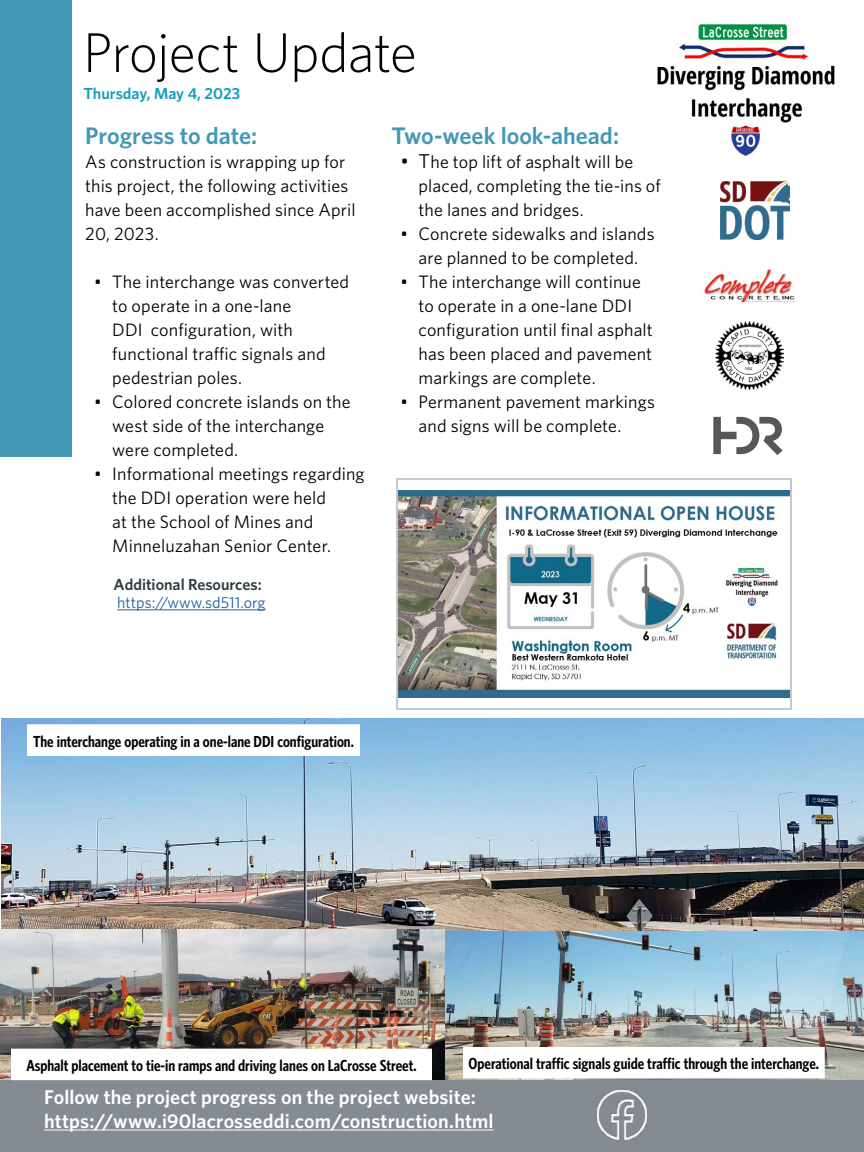
<style>
.page{position:relative;width:864px;height:1152px;background:#fff}
.page>*{position:absolute;margin:0;border:0;box-sizing:border-box;transform-origin:0 0}
.t1{font:300 56px "Whitney";letter-spacing:-.015em;color:#000}
.t2{font:600 24px "Whitney";color:#4298b5}
.t3{font:600 20px/24px "Whitney";letter-spacing:.005em;color:#fff}
.t4{font:18px/24px "Whitney";letter-spacing:.01em;color:#000}
.t5{font:600 16px "Whitney Condensed";color:#000}
.t6{font:16px "Whitney";color:#215e9e}
.t7{font:600 16px "Whitney";color:#303c42}
.t8{font:600 16px "Whitney";color:#129dc0}
.s1{font-size:20px}
</style>
<div class="page">
<div style="left:0;top:1080px;width:864px;height:72px;background:#848b91"></div>
<img style="left:1px;top:719px;width:863px;height:211px">
<img style="left:0;top:930px;width:864px;height:150px">
<img style="left:593px;top:1086px;width:58px;height:58px">
<div style="left:465px;top:1049px;width:358px;height:27px;background:#fff"></div>
<hr style="left:117px;top:609px;width:149px;height:1px;background:#215e9e">
<div style="left:13px;top:1051px;width:417px;height:27px;background:#fff"></div>
<div style="left:29px;top:726px;width:329px;height:28px;background:#fff"></div>
<div style="left:0;top:0;width:72px;height:457px;background:#4298b5"></div>
<img style="left:657px;top:23px;width:178px;height:134px">
<svg style="left:713px;top:417px;width:70px;height:38px"></svg>
<img style="left:704px;top:268px;width:91px;height:33px">
<img style="left:720px;top:180px;width:69px;height:60px">
<img style="left:716px;top:321px;width:68px;height:68px">
<img style="left:399px;top:491px;width:390px;height:206px">
<div style="left:396px;top:478px;width:396px;height:232px;border:2px solid #c5c8cb"></div>
<h1 class="t1" style="left:83px;top:15px;width:336px">Project Update</h1>
<p class="t8" style="left:84px;top:83px;width:158px">Thursday, May 4, 2023</p>
<h2 class="t2" style="left:85px;top:120px;width:173px">Progress to date:</h2>
<p class="t4" style="left:85px;top:149px;width:272px">As construction is wrapping up for this project, the following activities have been accomplished since April<br>20, 2023.</p>
<p class="t4" style="left:112px;top:269px;width:238px;text-indent:-18px">• The interchange was converted to operate in a one-lane<br>DDI configuration, with functional traffic signals and pedestrian poles.</p>
<p class="t4" style="left:112px;top:389px;width:240px;text-indent:-18px">• Colored concrete islands on the west side of the interchange were completed.</p>
<p class="t4" style="left:112px;top:461px;width:254px;text-indent:-18px">• Informational meetings regarding the DDI operation were held<br>at the School of Mines and<br>Minneluzahan Senior Center.</p>
<p class="t7" style="left:114px;top:574px;width:150px">Additional Resources:</p>
<p class="t6" style="left:117px;top:592px;width:150px">https://www.sd511.org</p>
<h2 class="t2" style="left:392px;top:120px;width:229px">Two-week look-ahead:</h2>
<p class="t4" style="left:419px;top:149px;width:244px;text-indent:-18px"><span class="s1">• T</span>he top lift of asphalt will be placed, completing the tie-ins of the lanes and bridges.</p>
<p class="t4" style="left:401px;top:221px;width:255px;text-align:center">• Concrete sidewalks and islands are planned to be completed.</p>
<p class="t4" style="left:419px;top:269px;width:236px;text-indent:-18px">• The interchange will continue to operate in a one-lane DDI configuration until final asphalt has been placed and pavement markings are complete.</p>
<p class="t4" style="left:419px;top:389px;width:238px;text-indent:-18px">• Permanent pavement markings and signs will be complete.</p>
<p class="t5" style="left:33px;top:731px;width:322px">The interchange operating in a one-lane DDI configuration.</p>
<p class="t5" style="left:26px;top:1055px;width:392px">Asphalt placement to tie-in ramps and driving lanes on LaCrosse Street.</p>
<p class="t5" style="left:469px;top:1054px;width:352px">Operational traffic signals guide traffic through the interchange.</p>
<p class="t3" style="left:44px;top:1085px;width:451px">Follow the project progress on the project website: https://www.i90lacrosseddi.com/construction.html</p>
</div>
